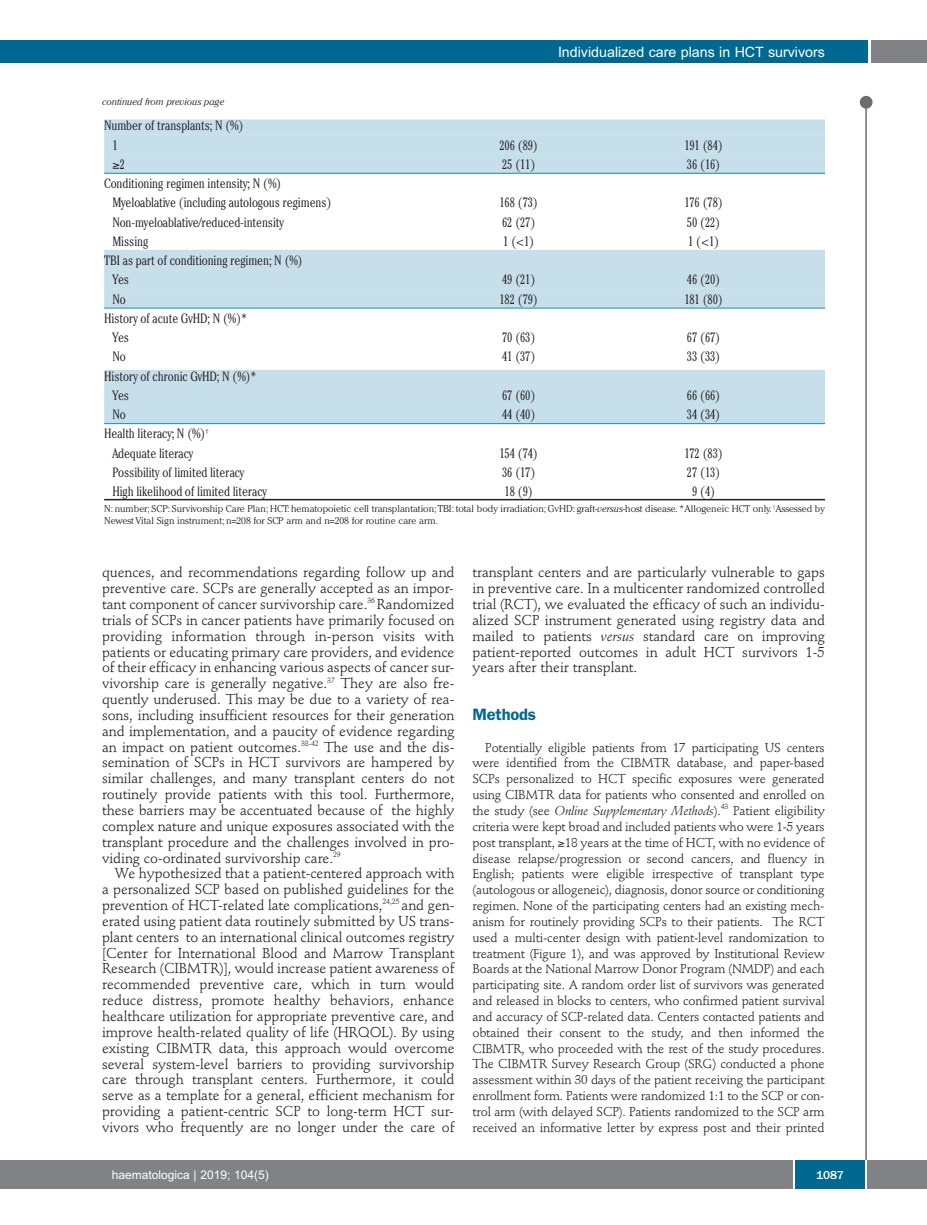
<style>
.page{position:relative;width:927px;height:1225px;background:#fff}
.page>*{position:absolute;margin:0;border:0;box-sizing:border-box;transform-origin:0 0}
.t1{font:600 16.5px "Franklin Gothic";letter-spacing:-.01em;color:#006991}
.t2{font:14.25px/15.9px "Stempel Schneidler";letter-spacing:-.005em;color:#231f20;text-align:justify}
.t3{font:14.25px "Arial";color:#fff}
.t4{font:300 condensed 13.5px/19.2px "Cheltenham";letter-spacing:-.01em;color:#231f20}
.t5{font:12.75px/15.9px "Stempel Schneidler";letter-spacing:-.015em;color:#231f20;text-align:justify}
.t6{font:12px "Arial";color:#fff}
.t7{font:500 12px "Franklin Gothic";color:#fff}
.t8{font:300 9.75px/12px "Cheltenham";color:#231f20}
.t9{font:italic 300 9.75px "Cheltenham";color:#231f20}
.s1{font-style:italic}
</style>
<div class="page">
<div style="left:860px;top:96px;width:12px;height:13px;background:#6c6d70;border-radius:50%"></div>
<hr style="left:865px;top:98px;width:2px;height:1062px;background:#6c6d70">
<div style="left:871px;top:40px;width:56px;height:22px;background:#808285"></div>
<div style="left:18px;top:40px;width:849px;height:22px;background:#006991"></div>
<div style="left:17px;top:1160px;width:910px;height:28px;background:#808285"></div>
<div style="left:795px;top:1160px;width:70px;height:28px;background:#006991"></div>
<hr style="left:793px;top:1160px;width:2px;height:28px;background:#fff">
<hr style="left:865px;top:1160px;width:2px;height:28px;background:#fff">
<div style="left:0;top:40px;width:19px;height:22px;background:#006991"></div>
<div style="left:0;top:1160px;width:18px;height:28px;background:#808285"></div>
<div style="left:104px;top:119px;width:721px;height:15px;background:#c6dfeb"></div>
<div style="left:104px;top:134px;width:721px;height:20px;background:#c6dfeb"></div>
<div style="left:104px;top:153px;width:721px;height:20px;background:#c6dfeb"></div>
<hr style="left:104px;top:173px;width:721px;height:1px;background:#0d8aaf">
<div style="left:104px;top:250px;width:721px;height:19px;background:#c6dfeb"></div>
<div style="left:104px;top:269px;width:721px;height:20px;background:#c6dfeb"></div>
<div style="left:104px;top:288px;width:721px;height:20px;background:#c6dfeb"></div>
<hr style="left:104px;top:308px;width:721px;height:1px;background:#0d8aaf">
<div style="left:104px;top:370px;width:721px;height:15px;background:#c6dfeb"></div>
<div style="left:104px;top:385px;width:721px;height:19px;background:#c6dfeb"></div>
<div style="left:104px;top:404px;width:721px;height:19px;background:#c6dfeb"></div>
<hr style="left:104px;top:423px;width:721px;height:1px;background:#0d8aaf">
<hr style="left:104px;top:499px;width:721px;height:1px;background:#231f20">
<p class="t9" style="left:102px;top:97px;width:124px">continued from previous page</p>
<p class="t4" style="left:112px;top:117px;width:133px;text-indent:-8px">Number of transplants; N (%)<br>1</p>
<p class="t3" style="left:558px;top:44px;width:269px">Individualized care plans in HCT survivors</p>
<p class="t4" style="left:499px;top:137px;width:40px">206 (89)</p>
<p class="t4" style="left:684px;top:137px;width:40px">191 (84)</p>
<p class="t4" style="left:112px;top:156px;width:14px">≥2</p>
<p class="t4" style="left:502px;top:156px;width:35px">25 (11)</p>
<p class="t4" style="left:687px;top:156px;width:35px">36 (16)</p>
<p class="t4" style="left:112px;top:175px;width:221px;text-indent:-8px">Conditioning regimen intensity; N (%)<br>Myeloablative (including autologous regimens)</p>
<p class="t4" style="left:499px;top:194px;width:40px">168 (73)</p>
<p class="t4" style="left:684px;top:194px;width:40px">176 (78)</p>
<p class="t4" style="left:112px;top:214px;width:173px">Non-myeloablative/reduced-intensity</p>
<p class="t4" style="left:502px;top:214px;width:35px">62 (27)</p>
<p class="t4" style="left:687px;top:214px;width:35px">50 (22)</p>
<p class="t4" style="left:112px;top:233px;width:37px">Missing</p>
<p class="t4" style="left:503px;top:233px;width:33px">1 (&lt;1)</p>
<p class="t4" style="left:688px;top:233px;width:33px">1 (&lt;1)</p>
<p class="t4" style="left:112px;top:252px;width:192px;text-indent:-8px">TBI as part of conditioning regimen; N (%)<br>Yes</p>
<p class="t4" style="left:502px;top:271px;width:35px">49 (21)</p>
<p class="t4" style="left:687px;top:271px;width:35px">46 (20)</p>
<p class="t4" style="left:112px;top:291px;width:15px">No</p>
<p class="t4" style="left:499px;top:291px;width:40px">182 (79)</p>
<p class="t4" style="left:684px;top:291px;width:40px">181 (80)</p>
<p class="t4" style="left:112px;top:310px;width:136px;text-indent:-8px">History of acute GvHD; N (%)*<br>Yes</p>
<p class="t4" style="left:502px;top:329px;width:35px">70 (63)</p>
<p class="t4" style="left:687px;top:329px;width:35px">67 (67)</p>
<p class="t4" style="left:112px;top:348px;width:15px">No</p>
<p class="t4" style="left:502px;top:348px;width:35px">41 (37)</p>
<p class="t4" style="left:687px;top:348px;width:35px">33 (33)</p>
<p class="t4" style="left:112px;top:368px;width:146px;text-indent:-8px">History of chronic GvHD; N (%)*<br>Yes</p>
<p class="t4" style="left:502px;top:387px;width:35px">67 (60)</p>
<p class="t4" style="left:687px;top:387px;width:35px">66 (66)</p>
<p class="t4" style="left:112px;top:406px;width:15px">No</p>
<p class="t4" style="left:502px;top:406px;width:35px">44 (40)</p>
<p class="t4" style="left:687px;top:406px;width:35px">34 (34)</p>
<p class="t4" style="left:104px;top:425px;width:106px;text-align:center">Health literacy; N (%)<sup>†<br></sup>Adequate literacy</p>
<p class="t4" style="left:499px;top:445px;width:40px">154 (74)</p>
<p class="t4" style="left:684px;top:445px;width:40px">172 (83)</p>
<p class="t4" style="left:112px;top:464px;width:134px">Possibility of limited literacy</p>
<p class="t4" style="left:502px;top:464px;width:35px">36 (17)</p>
<p class="t4" style="left:687px;top:464px;width:35px">27 (13)</p>
<p class="t4" style="left:112px;top:483px;width:156px">High likelihood of limited literacy</p>
<p class="t4" style="left:505px;top:483px;width:30px">18 (9)</p>
<p class="t4" style="left:692px;top:483px;width:25px">9 (4)</p>
<p class="t8" style="left:104px;top:504px;width:722px">N: number; SCP: Survivorship Care Plan; HCT: hematopoietic cell transplantation; TBI: total body irradiation; GvHD: graft-<span class="s1">versus</span>-host disease. *Allogeneic HCT only. <sup>†</sup>Assessed by<br>Newest Vital Sign instrument; n=208 for SCP arm and n=208 for routine care arm.</p>
<p class="t2" style="left:102px;top:566px;width:354px">quences, and recommendations regarding follow up and preventive care. SCPs are generally accepted as an impor&shy;tant component of cancer survivorship care.<sup>36</sup> Randomized trials of SCPs in cancer patients have primarily focused on providing information through in-person visits with patients or educating primary care providers, and evidence of their efficacy in enhancing various aspects of cancer sur&shy;vivorship care is generally negative.<sup>37</sup> They are also fre&shy;quently underused. This may be due to a variety of rea&shy;sons, including insufficient resources for their generation and implementation, and a paucity of evidence regarding an impact on patient outcomes.<sup>38-42</sup> The use and the dis&shy;semination of SCPs in HCT survivors are hampered by similar challenges, and many transplant centers do not routinely provide patients with this tool. Furthermore, these barriers may be accentuated because of the highly complex nature and unique exposures associated with the transplant procedure and the challenges involved in pro&shy;viding co-ordinated survivorship care.<sup>29</sup></p>
<p class="t2" style="left:102px;top:867px;width:354px;text-indent:13px">We hypothesized that a patient-centered approach with a personalized SCP based on published guidelines for the prevention of HCT-related late complications,<sup>24,25</sup> and gen&shy;erated using patient data routinely submitted by US trans&shy;plant centers to an international clinical outcomes registry [Center for International Blood and Marrow Transplant Research (CIBMTR)], would increase patient awareness of recommended preventive care, which in turn would reduce distress, promote healthy behaviors, enhance healthcare utilization for appropriate preventive care, and improve health-related quality of life (HRQOL). By using existing CIBMTR data, this approach would overcome several system-level barriers to providing survivorship care through transplant centers. Furthermore, it could serve as a template for a general, efficient mechanism for providing a patient-centric SCP to long-term HCT sur&shy;vivors who frequently are no longer under the care of</p>
<p class="t2" style="left:472px;top:566px;width:354px">transplant centers and are particularly vulnerable to gaps in preventive care. In a multicenter randomized controlled trial (RCT), we evaluated the efficacy of such an individu&shy;alized SCP instrument generated using registry data and mailed to patients <span class="s1">versus</span> standard care on improving patient-reported outcomes in adult HCT survivors 1-5 years after their transplant.</p>
<p class="t1" style="left:472px;top:708px;width:65px">Methods</p>
<p class="t5" style="left:472px;top:740px;width:354px;text-indent:13px">Potentially eligible patients from 17 participating US centers were identified from the CIBMTR database, and paper-based SCPs personalized to HCT specific exposures were generated using CIBMTR data for patients who consented and enrolled on the study (see <span class="s1">Online Supplementary Methods</span>).<sup>43</sup> Patient eligibility criteria were kept broad and included patients who were 1-5 years post transplant, ≥18 years at the time of HCT, with no evidence of disease relapse/progression or second cancers, and fluency in English; patients were eligible irrespective of transplant type (autologous or allogeneic), diagnosis, donor source or conditioning regimen. None of the participating centers had an existing mech&shy;anism for routinely providing SCPs to their patients. The RCT used a multi-center design with patient-level randomization to treatment (Figure 1), and was approved by Institutional Review Boards at the National Marrow Donor Program (NMDP) and each participating site. A random order list of survivors was generated and released in blocks to centers, who confirmed patient survival and accuracy of SCP-related data. Centers contacted patients and obtained their consent to the study, and then informed the CIBMTR, who proceeded with the rest of the study procedures.<br>The CIBMTR Survey Research Group (SRG) conducted a phone assessment within 30 days of the patient receiving the participant enrollment form. Patients were randomized 1:1 to the SCP or con&shy;trol arm (with delayed SCP). Patients randomized to the SCP arm received an informative letter by express post and their printed</p>
<p class="t6" style="left:112px;top:1167px;width:158px">haematologica | 2019; 104(5)</p>
<p class="t7" style="left:816px;top:1167px;width:29px">1087</p>
</div>
